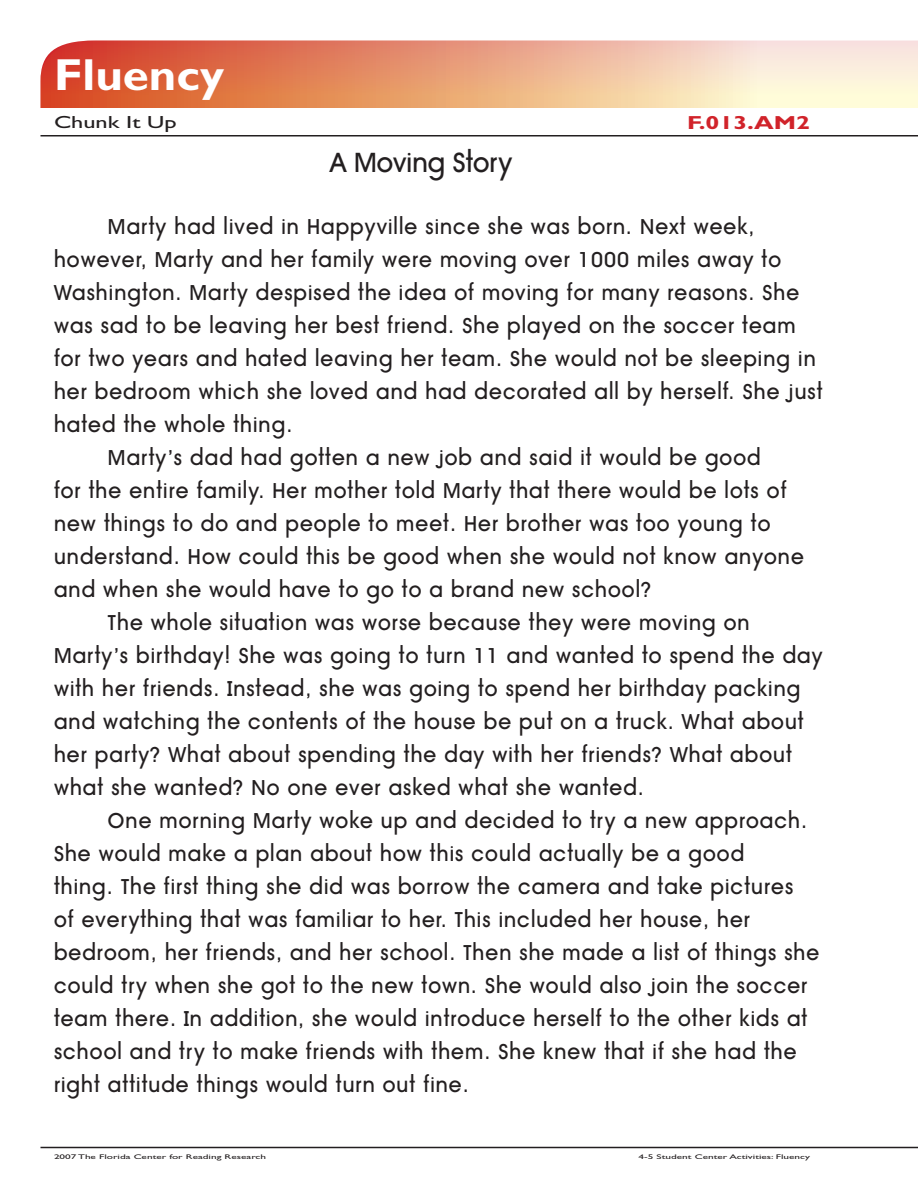
<style>
.page{position:relative;width:918px;height:1188px;background:#fff}
.page>*{position:absolute;margin:0;border:0;box-sizing:border-box;transform-origin:0 0}
.t1{font:700 45px "Gill Sans MT Modified";color:#fff;scale:1.05 1}
.t2{font:27px "Avant Garde Medium Modified";color:#231f20}
.t3{font:21px/33px "Avant Garde Medium Modified";letter-spacing:.05em;color:#231f20}
.t4{font:700 18.9px "Gill Sans MT Modified";color:#d1232a;scale:1.33 1}
.t5{font:17.55px "Gill Sans MT Modified";color:#231f20;scale:1.39 1}
.t6{font:6.75px "Gill Sans MT Modified";color:#231f20;scale:1.67 1}
</style>
<div class="page">
<svg style="left:40px;top:40px;width:878px;height:68px;background:#eaa686"></svg>
<hr style="left:40px;top:1147px;width:878px;height:1px;background:#231f20">
<hr style="left:40px;top:135px;width:878px;height:1px;background:#231f20">
<h1 class="t1" style="left:54px;top:48px;width:164px">Fluency</h1>
<p class="t5" style="left:54px;top:112px;width:90px">Chunk It Up</p>
<p class="t4" style="left:687px;top:111px;width:94px">F.013.AM2</p>
<p class="t2" style="left:330px;top:146px;width:183px">A Moving Story</p>
<p class="t3" style="left:54px;top:211px;width:770px;text-indent:54px">Marty had lived in Happyville since she was born. Next week, however, Marty and her family were moving over 1000 miles away to Washington. Marty despised the idea of moving for many reasons. She was sad to be leaving her best friend. She played on the soccer team for two years and hated leaving her team. She would not be sleeping in her bedroom which she loved and had decorated all by herself. She just hated the whole thing.</p>
<p class="t3" style="left:54px;top:442px;width:751px;text-indent:54px">Marty’s dad had gotten a new job and said it would be good<br>for the entire family. Her mother told Marty that there would be lots of new things to do and people to meet. Her brother was too young to understand. How could this be good when she would not know anyone and when she would have to go to a brand new school?</p>
<p class="t3" style="left:54px;top:607px;width:770px;text-indent:54px">The whole situation was worse because they were moving on Marty’s birthday! She was going to turn 11 and wanted to spend the day with her friends. Instead, she was going to spend her birthday packing and watching the contents of the house be put on a truck. What about her party? What about spending the day with her friends? What about what she wanted? No one ever asked what she wanted.</p>
<p class="t3" style="left:54px;top:805px;width:767px;text-indent:54px">One morning Marty woke up and decided to try a new approach.<br>She would make a plan about how this could actually be a good<br>thing. The first thing she did was borrow the camera and take pictures<br>of everything that was familiar to her. This included her house, her bedroom, her friends, and her school. Then she made a list of things she could try when she got to the new town. She would also join the soccer team there. In addition, she would introduce herself to the other kids at school and try to make friends with them. She knew that if she had the right attitude things would turn out fine.</p>
<p class="t6" style="left:54px;top:1153px;width:128px">2007 The Florida Center for Reading Research</p>
<p class="t6" style="left:639px;top:1153px;width:104px">4-5 Student Center Activities: Fluency</p>
</div>
